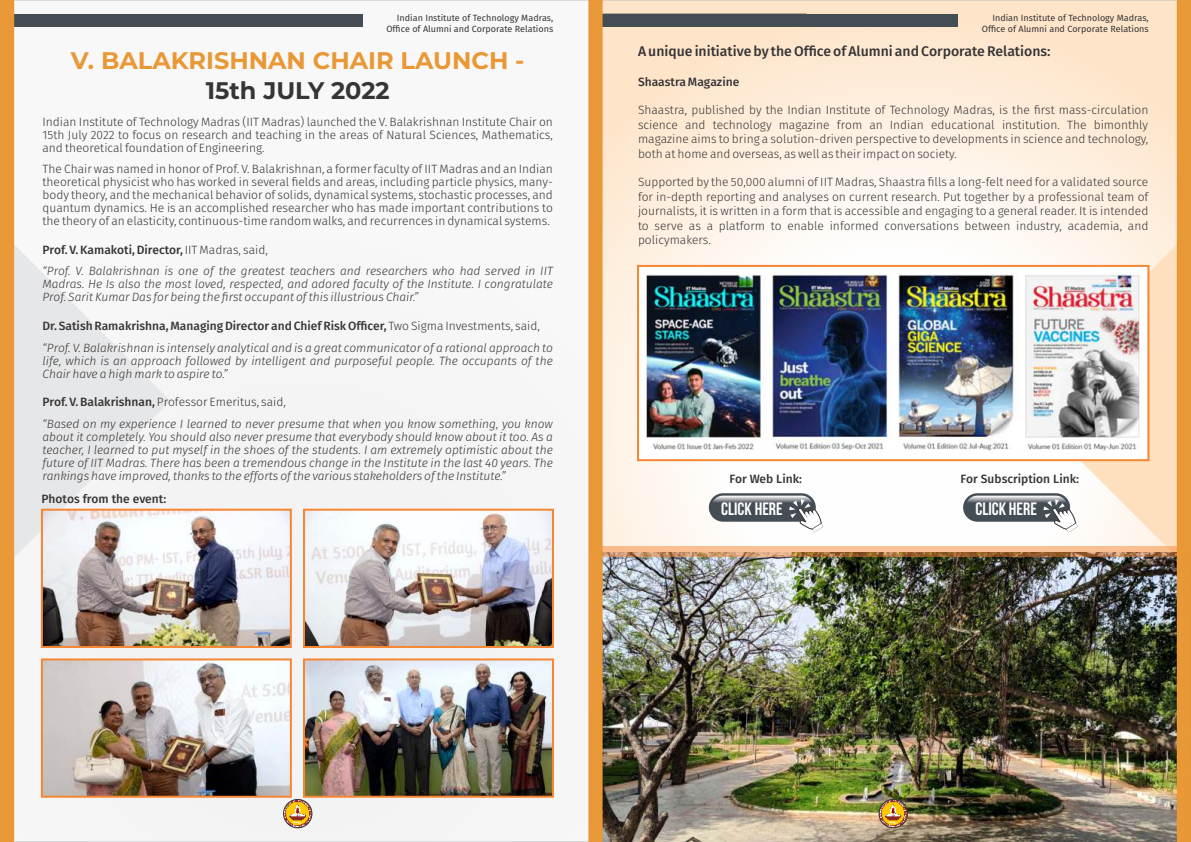
<style>
.page{position:relative;width:1191px;height:842px;background:#fff}
.page>*{position:absolute;margin:0;border:0;box-sizing:border-box;transform-origin:0 0}
.t1{font:700 24px "Montserrat";color:#e99836}
.t2{font:700 24px "Montserrat";color:#373435}
.t3{font:700 17.9px "Bebas Neue";color:#fefefe}
.t4{font:500 14px "Fira Sans";color:#373435}
.t5{font:300 12px/14.4px "Fira Sans";color:#373435;text-align:justify}
.t6{font:italic 300 12px/13px "Fira Sans";color:#373435}
.t7{font:500 12px "Fira Sans";color:#373435}
.t8{font:9px/10.8px "Fira Sans";color:#373435;text-align:right}
.s1{font-weight:500;font-style:normal}
.s2{font-style:normal}
</style>
<div class="page">
<img style="left:0;top:0;width:1191px;height:842px">
<img style="left:283px;top:799px;width:29px;height:29px;border-radius:50%">
<div style="left:283px;top:799px;width:29px;height:29px;border:1px solid #373435;border-radius:50%"></div>
<img style="left:879px;top:799px;width:28px;height:29px;border-radius:50%">
<div style="left:878px;top:799px;width:29px;height:29px;border:1px solid #373435;border-radius:50%"></div>
<p class="t8" style="left:386px;top:13px;width:168px">Indian Institute of Technology Madras,<br>Office of Alumni and Corporate Relations</p>
<p class="t8" style="left:982px;top:13px;width:168px">Indian Institute of Technology Madras,<br>Office of Alumni and Corporate Relations</p>
<h1 class="t1" style="left:71px;top:46px;width:455px">V. BALAKRISHNAN CHAIR LAUNCH -</h1>
<h1 class="t2" style="left:206px;top:76px;width:185px">15th JULY 2022</h1>
<p class="t5" style="left:43px;top:115px;width:512px;line-height:13px">Indian Institute of Technology Madras (IIT Madras) launched the V. Balakrishnan Institute Chair on 15th July 2022 to focus on research and teaching in the areas of Natural Sciences, Mathematics, and theoretical foundation of Engineering.</p>
<p class="t5" style="left:43px;top:163px;width:512px;line-height:13px">The Chair was named in honor of Prof. V. Balakrishnan, a former faculty of IIT Madras and an Indian theoretical physicist who has worked in several fields and areas, including particle physics, many&shy;body theory, and the mechanical behavior of solids, dynamical systems, stochastic processes, and quantum dynamics. He is an accomplished researcher who has made important contributions to the theory of an elasticity, continuous-time random walks, and recurrences in dynamical systems.</p>
<p class="t6" style="left:42px;top:239px;width:512px;line-height:21.6px"><span class="s1">Prof. V. Kamakoti, Director,</span> <span class="s2">IIT Madras, said,<br></span>“Prof. V. Balakrishnan is one of the greatest teachers and researchers who had served in IIT</p>
<p class="t6" style="left:42px;top:278px;width:512px">Madras. He Is also the most loved, respected, and adored faculty of the Institute. I congratulate<br>Prof. Sarit Kumar Das for being the first occupant of this illustrious Chair.”</p>
<p class="t6" style="left:42px;top:315px;width:512px;line-height:21.6px"><span class="s1">Dr. Satish Ramakrishna, Managing Director and Chief Risk Officer,</span> <span class="s2">Two Sigma Investments, said, </span>“Prof. V. Balakrishnan is intensely analytical and is a great communicator of a rational approach to</p>
<p class="t6" style="left:42px;top:354px;width:512px">life, which is an approach followed by intelligent and purposeful people. The occupants of the<br>Chair have a high mark to aspire to.”</p>
<p class="t6" style="left:42px;top:392px;width:512px;line-height:21.6px"><span class="s1">Prof. V. Balakrishnan,</span> <span class="s2">Professor Emeritus, said,<br></span>“Based on my experience I learned to never presume that when you know something, you know</p>
<p class="t6" style="left:42px;top:430px;width:512px;text-align:justify">about it completely. You should also never presume that everybody should know about it too. As a teacher, I learned to put myself in the shoes of the students. I am extremely optimistic about the future of IIT Madras. There has been a tremendous change in the Institute in the last 40 years. The rankings have improved, thanks to the efforts of the various stakeholders of the Institute.”</p>
<p class="t7" style="left:42px;top:492px;width:126px">Photos from the event:</p>
<p class="t4" style="left:638px;top:43px;width:414px">A unique initiative by the Office of Alumni and Corporate Relations:</p>
<p class="t7" style="left:638px;top:74px;width:103px">Shaastra Magazine</p>
<p class="t5" style="left:638px;top:103px;width:512px">Shaastra, published by the Indian Institute of Technology Madras, is the first mass-circulation science and technology magazine from an Indian educational institution. The bimonthly magazine aims to bring a solution-driven perspective to developments in science and technology, both at home and overseas, as well as their impact on society.</p>
<p class="t5" style="left:638px;top:175px;width:512px">Supported by the 50,000 alumni of IIT Madras, Shaastra fills a long-felt need for a validated source for in-depth reporting and analyses on current research. Put together by a professional team of journalists, it is written in a form that is accessible and engaging to a general reader. It is intended to serve as a platform to enable informed conversations between industry, academia, and policymakers.</p>
<p class="t7" style="left:729px;top:472px;width:74px">For Web Link:</p>
<p class="t7" style="left:960px;top:472px;width:120px">For Subscription Link:</p>
<h2 class="t3" style="left:721px;top:501px;width:63px">CLICK HERE</h2>
<h2 class="t3" style="left:975px;top:501px;width:63px">CLICK HERE</h2>
</div>
